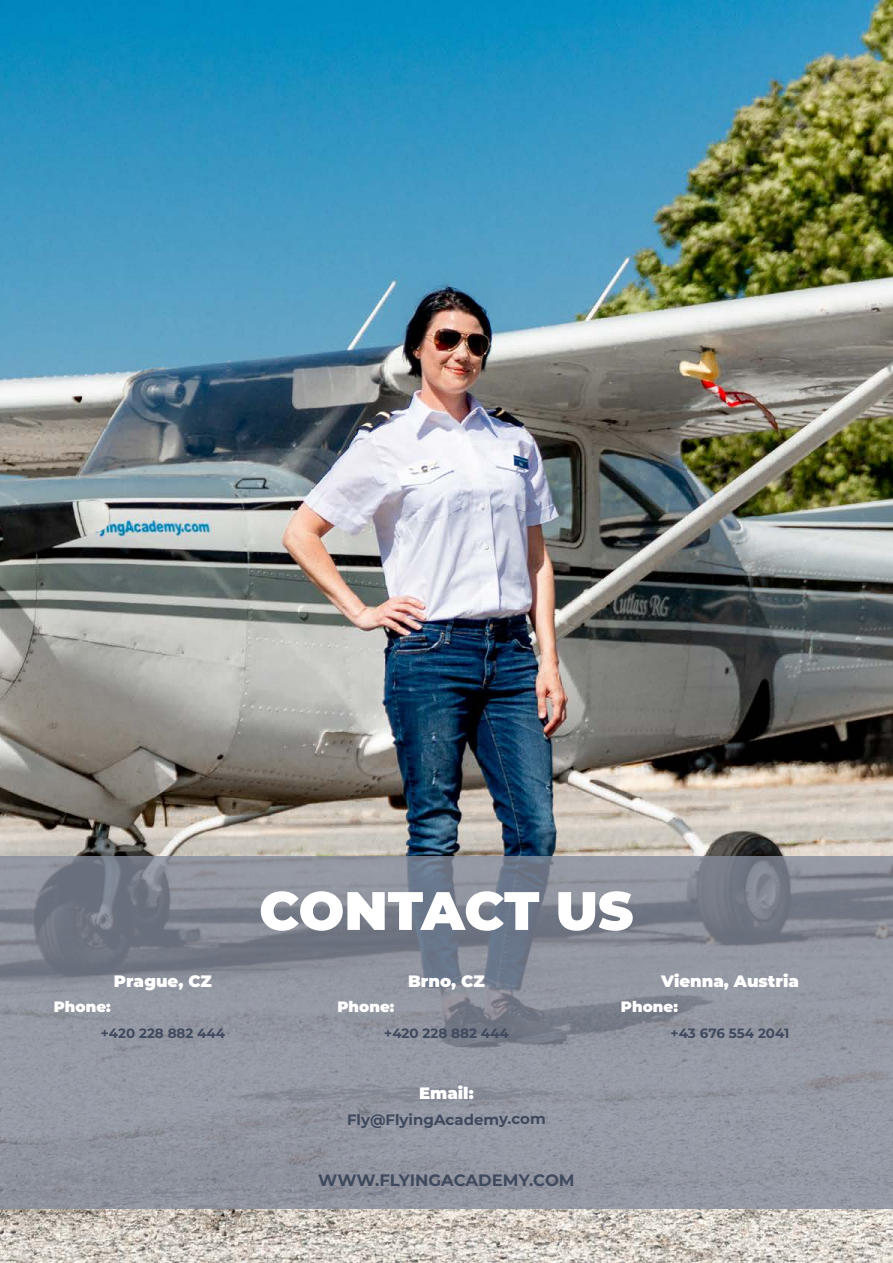
<style>
.page{position:relative;width:893px;height:1263px;background:#fff}
.page>*{position:absolute;margin:0;border:0;box-sizing:border-box;transform-origin:0 0}
.t1{font:900 54px "Montserrat";letter-spacing:-.005em;color:#fff}
.t2{font:900 16.5px "Montserrat";color:#fff}
.t3{font:700 16.5px "Montserrat";color:#3f4a5e}
.t4{font:700 15px "Montserrat";letter-spacing:-.005em;color:#3f4a5e}
.t5{font:900 15px "Montserrat";letter-spacing:.005em;color:#fff}
.t6{font:700 13.5px "Montserrat";color:#3f4a5e}
</style>
<div class="page">
<img style="left:0;top:0;width:893px;height:1263px">
<svg style="left:0;top:856px;width:893px;height:353px;background:#8b909b"></svg>
<h1 class="t1" style="left:259px;top:870px;width:376px">CONTACT US</h1>
<p class="t2" style="left:114px;top:969px;width:100px">Prague, CZ</p>
<p class="t2" style="left:408px;top:969px;width:78px">Brno, CZ</p>
<p class="t2" style="left:661px;top:969px;width:139px">Vienna, Austria</p>
<p class="t5" style="left:54px;top:996px;width:59px">Phone:</p>
<p class="t5" style="left:337px;top:996px;width:59px">Phone:</p>
<p class="t5" style="left:621px;top:996px;width:59px">Phone:</p>
<p class="t6" style="left:101px;top:1023px;width:126px">+420 228 882 444</p>
<p class="t6" style="left:384px;top:1023px;width:126px">+420 228 882 444</p>
<p class="t6" style="left:671px;top:1023px;width:120px">+43 676 554 2041</p>
<p class="t2" style="left:419px;top:1081px;width:56px">Email:</p>
<p class="t4" style="left:347px;top:1108px;width:200px">Fly@FlyingAcademy.com</p>
<p class="t3" style="left:318px;top:1169px;width:258px">WWW.FLYINGACADEMY.COM</p>
</div>
